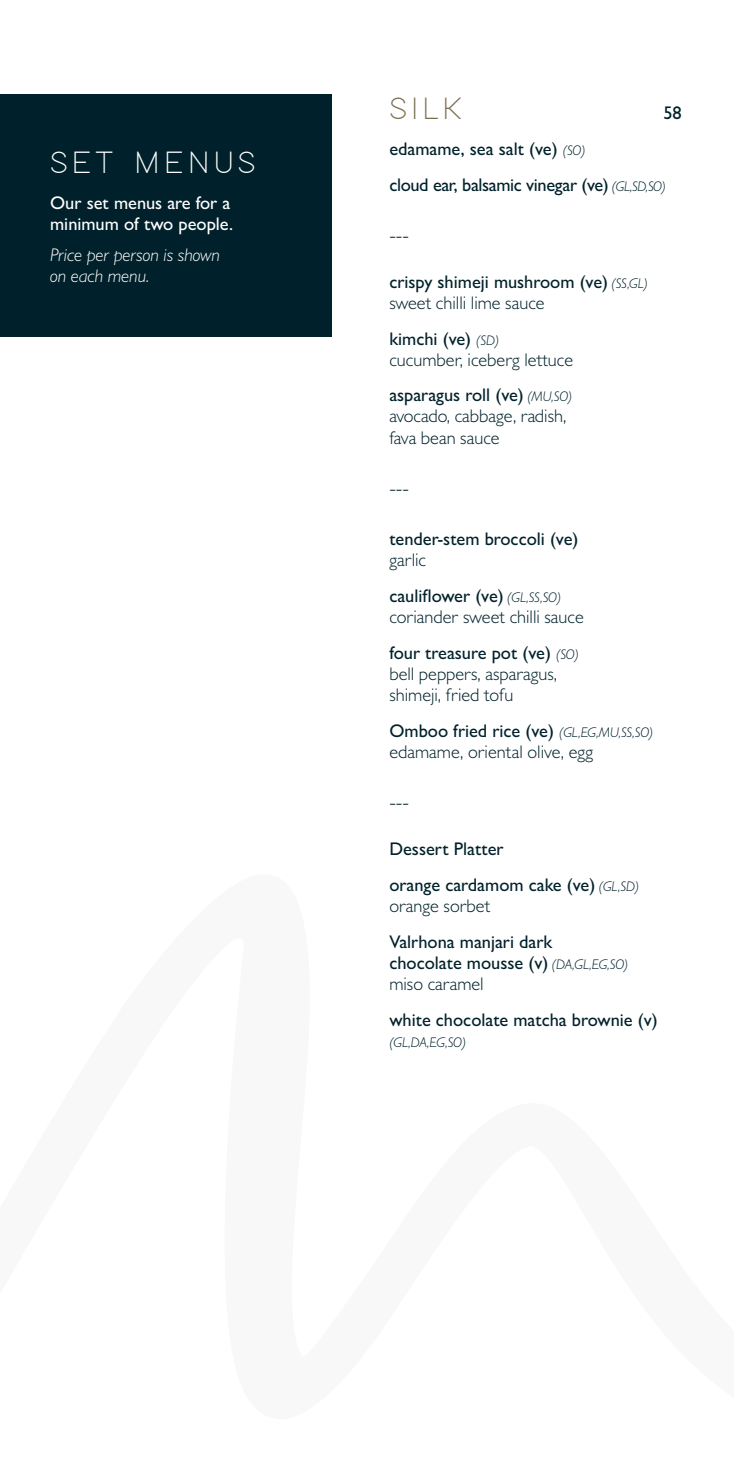
<style>
.page{position:relative;width:734px;height:1474px;background:#fff}
.page>*{position:absolute;margin:0;border:0;box-sizing:border-box;transform-origin:0 0}
.t1{font:500 31.5px "Adam";letter-spacing:.12em;color:#fff}
.t2{font:500 31.5px "Adam";color:#796e4f}
.t3{font:300 21px "Gill Sans MT Pro";color:#00212b}
.t4{font:300 18.38px/21px "Gill Sans MT Pro";color:#00212b}
.t5{font:500 18.38px/21px "Gill Sans MT Pro";color:#00212b}
.t6{font:500 18.38px/35.9px "Gill Sans MT Pro";letter-spacing:-.02em;color:#00212b}
.t7{font:500 18.38px/21px "Gill Sans MT Pro";color:#fff}
.t8{font:italic 300 18.38px/21px "Gill Sans MT Pro";color:#fff}
.t9{font:italic 300 14px "Gill Sans MT Pro";letter-spacing:-.015em;color:#00212b}
.s1{font-weight:300;font-style:italic;font-size:14px}
.s2{font-weight:300}
.s3{font-weight:500}
.s4{font-style:italic;font-size:14px}
</style>
<div class="page">
<div style="left:0;top:94px;width:332px;height:243px;background:#00212b"></div>
<h1 class="t1" style="left:50px;top:149px;width:207px">SET MENUS</h1>
<p class="t7" style="left:50px;top:192px;width:184px">Our set menus are for a minimum of two people.</p>
<p class="t8" style="left:50px;top:244px;width:171px">Price per person is shown on each menu.</p>
<h1 class="t2" style="left:389px;top:95px;width:74px">SILK</h1>
<p class="t5" style="left:663px;top:102px;width:20px">58</p>
<p class="t6" style="left:389px;top:131px;width:278px">edamame, sea salt (ve) <span class="s1">(SO)<br></span>cloud ear, balsamic vinegar (ve) <span class="s1">(GL,SD,SO)</span></p>
<p class="t3" style="left:389px;top:222px;width:21px">---</p>
<p class="t5" style="left:389px;top:271px;width:260px">crispy shimeji mushroom (ve) <span class="s1">(SS,GL) </span><span class="s2">sweet chilli lime sauce</span></p>
<p class="t4" style="left:389px;top:327px;width:185px"><span class="s3">kimchi (ve)</span> <span class="s4">(SD) </span>cucumber, iceberg lettuce</p>
<p class="t4" style="left:389px;top:384px;width:184px"><span class="s3">asparagus roll (ve)</span> <span class="s4">(MU,SO) </span>avocado, cabbage, radish, fava bean sauce</p>
<p class="t3" style="left:389px;top:475px;width:21px">---</p>
<p class="t5" style="left:389px;top:528px;width:191px">tender-stem broccoli (ve)</p>
<p class="t5" style="left:389px;top:542px;width:173px;line-height:35.9px"><span class="s2">garlic<br></span>cauliflower (ve) <span class="s1">(GL,SS,SO)</span></p>
<p class="t4" style="left:389px;top:599px;width:196px;line-height:35.9px">coriander sweet chilli sauce <span class="s3">four treasure pot (ve)</span> <span class="s4">(SO)</span></p>
<p class="t4" style="left:389px;top:663px;width:169px">bell peppers, asparagus, shimeji, fried tofu</p>
<p class="t4" style="left:389px;top:720px;width:265px"><span class="s3">Omboo fried rice (ve)</span> <span class="s4">(GL,EG,MU,SS,SO) </span>edamame, oriental olive, egg</p>
<p class="t3" style="left:389px;top:789px;width:21px">---</p>
<p class="t5" style="left:389px;top:830px;width:251px;line-height:35.9px">Dessert Platter<br>orange cardamom cake (ve) <span class="s1">(GL,SD)</span></p>
<p class="t4" style="left:389px;top:895px;width:102px">orange sorbet</p>
<p class="t5" style="left:389px;top:931px;width:240px">Valrhona manjari dark chocolate mousse (v) <span class="s1">(DA,GL,EG,SO) </span><span class="s2">miso caramel</span></p>
<p class="t5" style="left:389px;top:1008px;width:270px">white chocolate matcha brownie (v)</p>
<p class="t9" style="left:389px;top:1033px;width:78px">(GL,DA,EG,SO)</p>
</div>
